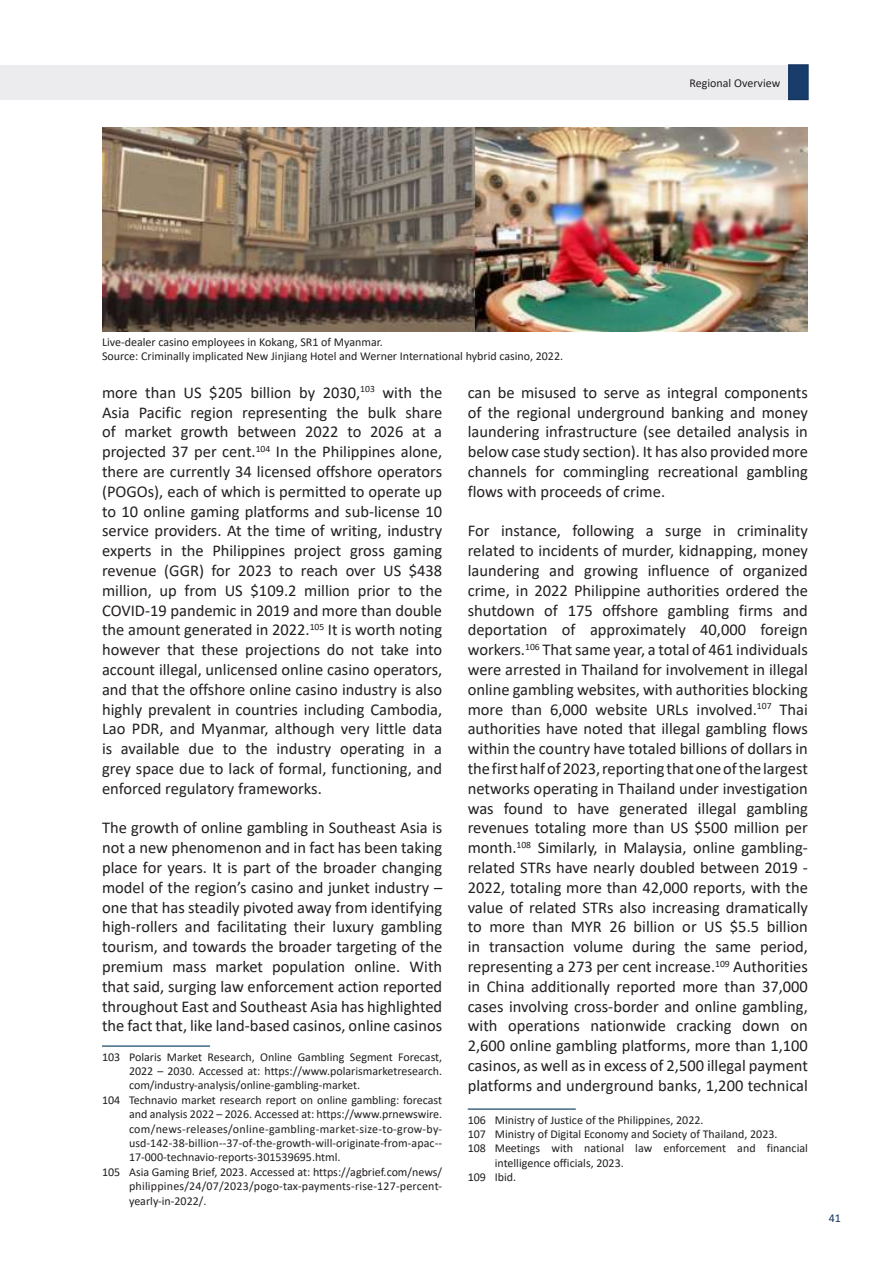
<style>
.page{position:relative;width:893px;height:1263px;background:#fff}
.page>*{position:absolute;margin:0;border:0;box-sizing:border-box;transform-origin:0 0}
.t1{font:16.5px/19.8px "Calibri";color:#231f20;text-align:justify}
.t2{font:12px/14.4px "Calibri";color:#231f20}
.t3{font:12px "Calibri";letter-spacing:.025em;color:#231f20}
.t4{font:12px "Calibri";color:#16355e}
</style>
<div class="page">
<div style="left:0;top:65px;width:789px;height:34px;background:#ececee"></div>
<div style="left:788px;top:64px;width:21px;height:36px;background:#193d6b;border:2px solid #16355e"></div>
<hr style="left:102px;top:1045px;width:108px;height:2px;background:#406983">
<hr style="left:468px;top:1108px;width:108px;height:2px;background:#406983">
<img style="left:102px;top:128px;width:706px;height:203px">
<p class="t2" style="left:690px;top:75px;width:92px">Regional Overview</p>
<p class="t2" style="left:102px;top:334px;width:463px">Live-dealer casino employees in Kokang, SR1 of Myanmar.<br>Source: Criminally implicated New Jinjiang Hotel and Werner International hybrid casino, 2022.</p>
<p class="t1" style="left:102px;top:382px;width:342px">more than US $205 billion by 2030,<sup>103</sup> with the Asia Pacific region representing the bulk share of market growth between 2022 to 2026 at a projected 37 per cent.<sup>104</sup> In the Philippines alone, there are currently 34 licensed offshore operators (POGOs), each of which is permitted to operate up to 10 online gaming platforms and sub-license 10 service providers. At the time of writing, industry experts in the Philippines project gross gaming revenue (GGR) for 2023 to reach over US $438 million, up from US $109.2 million prior to the COVID-19 pandemic in 2019 and more than double the amount generated in 2022.<sup>105</sup> It is worth noting however that these projections do not take into account illegal, unlicensed online casino operators, and that the offshore online casino industry is also highly prevalent in countries including Cambodia, Lao PDR, and Myanmar, although very little data is available due to the industry operating in a grey space due to lack of formal, functioning, and enforced regulatory frameworks.</p>
<p class="t1" style="left:102px;top:818px;width:342px">The growth of online gambling in Southeast Asia is not a new phenomenon and in fact has been taking place for years. It is part of the broader changing model of the region’s casino and junket industry – one that has steadily pivoted away from identifying high-rollers and facilitating their luxury gambling tourism, and towards the broader targeting of the premium mass market population online. With that said, surging law enforcement action reported throughout East and Southeast Asia has highlighted the fact that, like land-based casinos, online casinos</p>
<p class="t2" style="left:102px;top:1049px;width:342px">103 Polaris Market Research, Online Gambling Segment Forecast,</p>
<p class="t2" style="left:129px;top:1063px;width:315px">2022 – 2030. Accessed at: https://www.polarismarketresearch.</p>
<p class="t2" style="left:129px;top:1078px;width:233px">com/industry-analysis/online-gambling-market.</p>
<p class="t2" style="left:102px;top:1092px;width:342px">104 Technavio market research report on online gambling: forecast</p>
<p class="t2" style="left:129px;top:1106px;width:315px">and analysis 2022 – 2026. Accessed at: https://www.prnewswire.</p>
<p class="t3" style="left:129px;top:1120px;width:315px">com/news-releases/online-gambling-market-size-to-grow-by-</p>
<p class="t2" style="left:129px;top:1135px;width:315px">usd-142-38-billion--37-of-the-growth-will-originate-from-apac--</p>
<p class="t2" style="left:129px;top:1150px;width:213px">17-000-technavio-reports-301539695.html.</p>
<p class="t2" style="left:102px;top:1164px;width:342px">105 Asia Gaming Brief, 2023. Accessed at: https://agbrief.com/news/</p>
<p class="t2" style="left:129px;top:1178px;width:315px">philippines/24/07/2023/pogo-tax-payments-rise-127-percent-</p>
<p class="t2" style="left:129px;top:1193px;width:79px">yearly-in-2022/.</p>
<p class="t1" style="left:468px;top:382px;width:342px">can be misused to serve as integral components of the regional underground banking and money laundering infrastructure (see detailed analysis in below case study section). It has also provided more channels for commingling recreational gambling flows with proceeds of crime.</p>
<p class="t1" style="left:468px;top:521px;width:342px">For instance, following a surge in criminality related to incidents of murder, kidnapping, money laundering and growing influence of organized crime, in 2022 Philippine authorities ordered the shutdown of 175 offshore gambling firms and deportation of approximately 40,000 foreign workers.<sup>106</sup> That same year, a total of 461 individuals were arrested in Thailand for involvement in illegal online gambling websites, with authorities blocking more than 6,000 website URLs involved.<sup>107</sup> Thai authorities have noted that illegal gambling flows within the country have totaled billions of dollars in the first half of 2023, reporting that one of the largest networks operating in Thailand under investigation was found to have generated illegal gambling revenues totaling more than US $500 million per month.<sup>108</sup> Similarly, in Malaysia, online gambling&shy;related STRs have nearly doubled between 2019 - 2022, totaling more than 42,000 reports, with the value of related STRs also increasing dramatically to more than MYR 26 billion or US $5.5 billion in transaction volume during the same period, representing a 273 per cent increase.<sup>109</sup> Authorities in China additionally reported more than 37,000 cases involving cross-border and online gambling, with operations nationwide cracking down on 2,600 online gambling platforms, more than 1,100 casinos, as well as in excess of 2,500 illegal payment platforms and underground banks, 1,200 technical</p>
<p class="t2" style="left:468px;top:1112px;width:237px">106 Ministry of Justice of the Philippines, 2022.</p>
<p class="t2" style="left:468px;top:1126px;width:311px">107 Ministry of Digital Economy and Society of Thailand, 2023.</p>
<p class="t2" style="left:468px;top:1141px;width:342px">108 Meetings with national law enforcement and financial</p>
<p class="t2" style="left:495px;top:1155px;width:131px">intelligence officials, 2023.</p>
<p class="t2" style="left:468px;top:1170px;width:50px">109 Ibid.</p>
<p class="t4" style="left:829px;top:1210px;width:14px">41</p>
</div>
